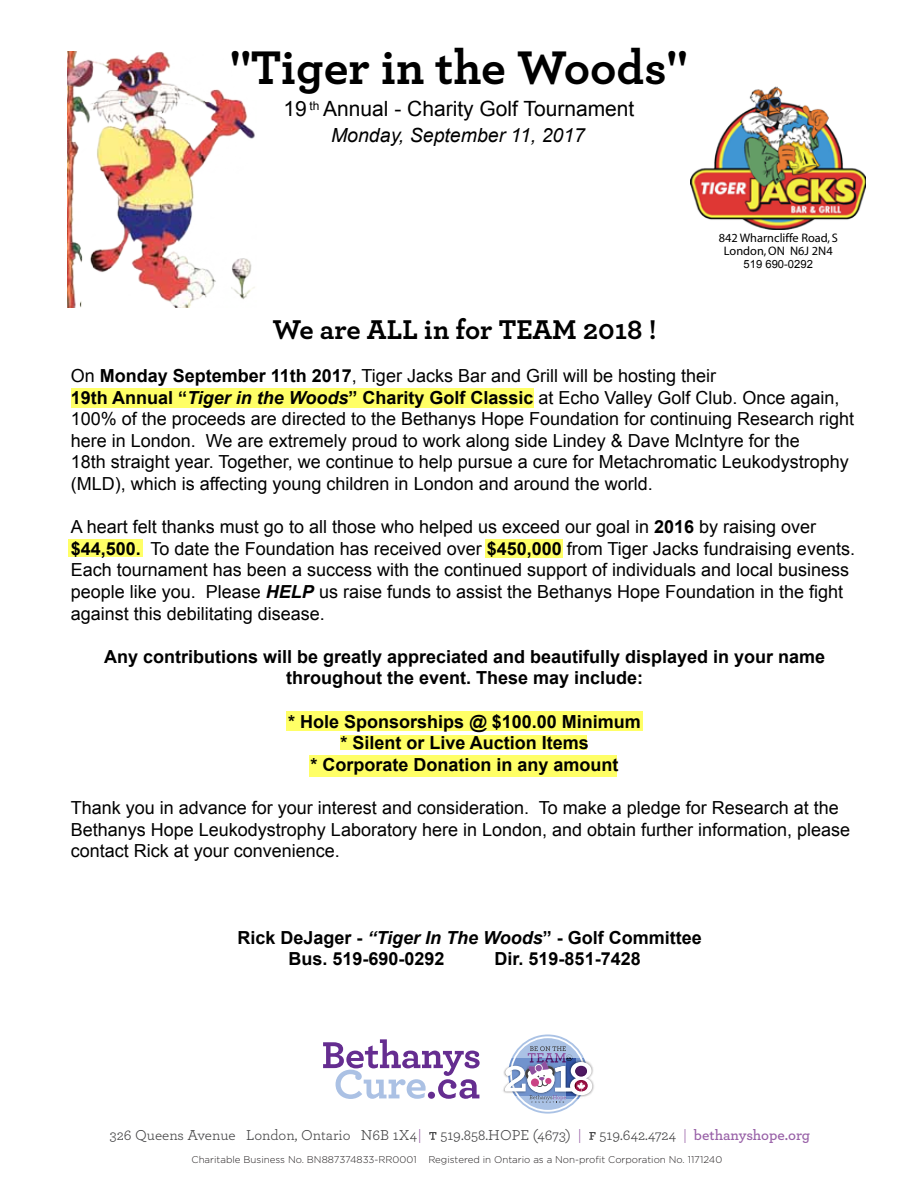
<style>
.page{position:relative;width:918px;height:1188px;background:#fff}
.page>*{position:absolute;margin:0;border:0;box-sizing:border-box;transform-origin:0 0}
.t1{font:700 49.5px "Archer";color:#000}
.t2{font:700 28.5px "Archer";color:#000}
.t3{font:21px "Arial";color:#000}
.t4{font:italic 19.5px "Arial";color:#000}
.t5{font:18px/21.6px "Arial";color:#000}
.t6{font:700 18px/21.6px "Arial";color:#000;text-align:center}
.t7{font:15px "Archer";color:#404041}
.t8{font:12.45px/12.5px "Myriad";color:#000;text-align:center}
.t9{font:12px "Arial";color:#000}
.t10{font:11.25px "Arial";color:#000}
.t11{font:300 9.75px "Gotham";color:#231f20}
.s1{font-weight:700}
.s2{font-weight:700;font-style:italic}
.s3{font-style:italic}
.s4{color:#9860a7}
.s5{font-weight:600;color:#9860a7}
</style>
<div class="page">
<div style="left:71px;top:388px;width:462px;height:20px;background:#ff6"></div>
<div style="left:69px;top:540px;width:74px;height:17px;background:#ff6"></div>
<div style="left:486px;top:539px;width:77px;height:18px;background:#ff6"></div>
<div style="left:310px;top:755px;width:307px;height:22px;background:#ff6"></div>
<div style="left:340px;top:736px;width:247px;height:14px;background:#ff6"></div>
<div style="left:286px;top:711px;width:357px;height:19px;background:#ff6"></div>
<img style="left:67px;top:52px;width:188px;height:255px">
<img style="left:691px;top:87px;width:175px;height:143px">
<svg style="left:429px;top:1132px;width:7px;height:8px"></svg>
<svg style="left:589px;top:1132px;width:7px;height:8px"></svg>
<svg style="left:323px;top:1039px;width:157px;height:60px"></svg>
<img style="left:503px;top:1070px;width:2px;height:23px">
<img style="left:592px;top:1066px;width:2px;height:26px">
<svg style="left:505px;top:1035px;width:87px;height:79px"></svg>
<h1 class="t1" style="left:230px;top:29px;width:459px">"Tiger in the Woods"</h1>
<p class="t3" style="left:283px;top:95px;width:352px">19 Annual - Charity Golf Tournament</p>
<p class="t9" style="left:310px;top:98px;width:12px">th</p>
<p class="t4" style="left:331px;top:123px;width:256px">Monday, September 11, 2017</p>
<p class="t8" style="left:719px;top:233px;width:121px">842 Wharncliffe Road, S<br>London, ON N6J 2N4</p>
<p class="t10" style="left:744px;top:257px;width:71px">519 690-0292</p>
<h2 class="t2" style="left:272px;top:307px;width:386px">We are ALL in for TEAM 2018 !</h2>
<p class="t5" style="left:71px;top:365px;width:785px">On <span class="s1">Monday September 11th 2017</span>, Tiger Jacks Bar and Grill will be hosting their<br><span class="s1">19th Annual “</span><span class="s2">Tiger in the Woods</span><span class="s1">” Charity Golf Classic</span> at Echo Valley Golf Club. Once again, 100% of the proceeds are directed to the Bethanys Hope Foundation for continuing Research right here in London. We are extremely proud to work along side Lindey &amp; Dave McIntyre for the<br>18th straight year. Together, we continue to help pursue a cure for Metachromatic Leukodystrophy (MLD), which is affecting young children in London and around the world.</p>
<p class="t5" style="left:71px;top:516px;width:786px">A heart felt thanks must go to all those who helped us exceed our goal in <span class="s1">2016</span> by raising over <span class="s1">$44,500.</span> To date the Foundation has received over <span class="s1">$450,000</span> from Tiger Jacks fundraising events.<br>Each tournament has been a success with the continued support of individuals and local business people like you. Please <span class="s2">HELP</span> us raise funds to assist the Bethanys Hope Foundation in the fight against this debilitating disease.</p>
<p class="t6" style="left:104px;top:646px;width:723px">Any contributions will be greatly appreciated and beautifully displayed in your name throughout the event. These may include:</p>
<p class="t6" style="left:288px;top:711px;width:354px">* Hole Sponsorships @ $100.00 Minimum * Silent or Live Auction Items<br>* Corporate Donation in any amount</p>
<p class="t5" style="left:71px;top:797px;width:781px">Thank you in advance for your interest and consideration. To make a pledge for Research at the<br>Bethanys Hope Leukodystrophy Laboratory here in London, and obtain further information, please contact Rick at your convenience.</p>
<p class="t6" style="left:288px;top:927px;width:415px;text-align:left;text-indent:-51px">Rick DeJager - <span class="s3">“Tiger In The Woods</span>” - Golf Committee<br>Bus. 519-690-0292</p>
<p class="t6" style="left:495px;top:949px;width:148px">Dir. 519-851-7428</p>
<p class="t7" style="left:109px;top:1124px;width:702px">326 Queens Avenue London, Ontario N6B 1X4 <span class="s4">|</span> 519.858.HOPE (4673) <span class="s4">|</span> 519.642.4724 <span class="s4">|</span> <span class="s5">bethanyshope.org</span></p>
<p class="t11" style="left:191px;top:1154px;width:532px">Charitable Business No. BN887374833-RR0001 Registered in Ontario as a Non-profit Corporation No. 1171240</p>
</div>
